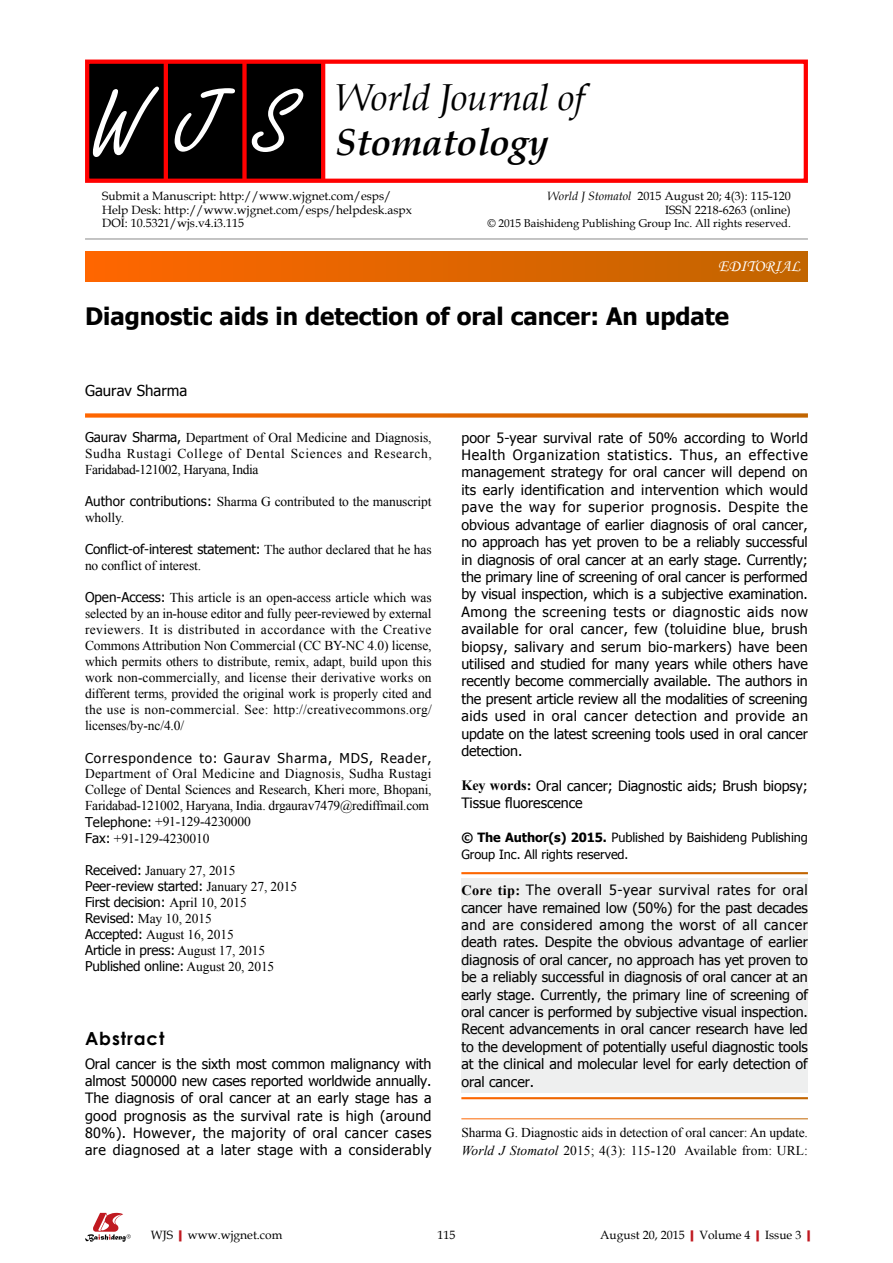
<style>
.page{position:relative;width:893px;height:1263px;background:#fff}
.page>*{position:absolute;margin:0;border:0;box-sizing:border-box;transform-origin:0 0}
.t1{font:97.5px "Freestyle Script";color:#fff}
.t2{font:italic 37.5px "Book Antiqua";letter-spacing:-.01em;color:#000}
.t3{font:italic 700 37.5px "Book Antiqua";letter-spacing:-.01em;color:#000}
.t4{font:700 24px "Tahoma";color:#000}
.t5{font:700 18px "Century Gothic";letter-spacing:.05em;color:#000}
.t6{font:16.5px "Monotype Corsiva";color:#fff}
.t7{font:15px "Tahoma";color:#000}
.t8{font:14.25px/17.4px "Tahoma";letter-spacing:-.005em;color:#000;text-align:justify}
.t9{font:13.5px/16px "Times New Roman";letter-spacing:-.01em;color:#000}
.t10{font:13.5px/16px "Tahoma";letter-spacing:-.01em;color:#000}
.t11{font:12.75px/17.4px "Tahoma";letter-spacing:-.005em;color:#000}
.t12{font:12px/13.5px "Book Antiqua";color:#000}
.t13{font:11.25px "Book Antiqua";color:#000}
.s1{font-style:italic}
.s2{font-family:"Tahoma"}
.s3{font-family:"Times New Roman"}
.s4{font-family:"Times New Roman";font-weight:700}
.s5{font-weight:700}
.s6{font-weight:700;color:#c01920}
</style>
<div class="page">
<div style="left:461px;top:878px;width:347px;height:215px;background:#eeefef"></div>
<div style="left:85px;top:252px;width:723px;height:29px;background:linear-gradient(to right,#f60,#c16500)"></div>
<hr style="left:85px;top:239px;width:723px;height:1px;background:#898989">
<svg style="left:85px;top:413px;width:723px;height:5px;background:#e47c26"></svg>
<svg style="left:85px;top:1213px;width:46px;height:29px"></svg>
<div style="left:87px;top:61px;width:236px;height:121px;background:#000"></div>
<hr style="left:164px;top:61px;width:4px;height:121px;background:#f00">
<div style="left:242px;top:61px;width:5px;height:121px;background:#f00"></div>
<hr style="left:321px;top:61px;width:4px;height:121px;background:#f00">
<div style="left:85px;top:60px;width:723px;height:123px;border:4px solid #f00"></div>
<p class="t1" style="left:91px;top:71px;width:203px">WJS</p>
<p class="t2" style="left:336px;top:71px;width:250px">World Journal of</p>
<p class="t3" style="left:336px;top:116px;width:215px">Stomatology</p>
<p class="t12" style="left:102px;top:189px;width:311px">Submit a Manuscript: http://www.wjgnet.com/esps/<br>Help Desk: http://www.wjgnet.com/esps/helpdesk.aspx<br>DOI: 10.5321/wjs.v4.i3.115</p>
<p class="t12" style="left:547px;top:189px;width:245px;text-align:right"><span class="s1">World J Stomatol</span> 2015 August 20; 4(3): 115-120<br>ISSN 2218-6263 (online)</p>
<p class="t13" style="left:487px;top:215px;width:305px">© 2015 Baishideng Publishing Group Inc. All rights reserved.</p>
<p class="t6" style="left:718px;top:256px;width:84px">EDITORIAL</p>
<p class="t4" style="left:85px;top:299px;width:646px">Diagnostic aids in detection of oral cancer: An update</p>
<p class="t7" style="left:85px;top:381px;width:104px">Gaurav Sharma</p>
<p class="t9" style="left:85px;top:429px;width:348px;text-align:justify"><span class="s2">Gaurav Sharma,</span> Department of Oral Medicine and Diagnosis, Sudha Rustagi College of Dental Sciences and Research, Faridabad-121002, Haryana, India</p>
<p class="t9" style="left:85px;top:493px;width:348px"><span class="s2">Author contributions:</span> Sharma G contributed to the manuscript wholly.</p>
<p class="t9" style="left:85px;top:542px;width:348px;line-height:15.6px"><span class="s2">Conflict-of-interest statement:</span> The author declared that he has no conflict of interest.</p>
<p class="t9" style="left:85px;top:589px;width:348px;text-align:justify"><span class="s2">Open-Access:</span> This article is an open-access article which was selected by an in-house editor and fully peer-reviewed by external reviewers. It is distributed in accordance with the Creative Commons Attribution Non Commercial (CC BY-NC 4.0) license, which permits others to distribute, remix, adapt, build upon this work non-commercially, and license their derivative works on different terms, provided the original work is properly cited and the use is non-commercial. See: http://creativecommons.org/ licenses/by-nc/4.0/</p>
<p class="t9" style="left:85px;top:750px;width:348px"><span class="s2">Correspondence to: Gaurav Sharma, MDS, Reader, </span>Department of Oral Medicine and Diagnosis, Sudha Rustagi College of Dental Sciences and Research, Kheri more, Bhopani, Faridabad-121002, Haryana, India. drgaurav7479@rediffmail.com <span class="s2">Telephone:</span> +91-129-4230000<br><span class="s2">Fax:</span> +91-129-4230010</p>
<p class="t10" style="left:85px;top:861px;width:214px">Received: <span class="s3">January 27, 2015<br></span>Peer-review started: <span class="s3">January 27, 2015<br></span>First decision: <span class="s3">April 10, 2015<br></span>Revised: <span class="s3">May 10, 2015<br></span>Accepted: <span class="s3">August 16, 2015<br></span>Article in press: <span class="s3">August 17, 2015<br></span>Published online: <span class="s3">August 20, 2015</span></p>
<p class="t5" style="left:85px;top:1025px;width:81px">Abstract</p>
<p class="t8" style="left:85px;top:1054px;width:348px">Oral cancer is the sixth most common malignancy with almost 500000 new cases reported worldwide annually.<br>The diagnosis of oral cancer at an early stage has a good prognosis as the survival rate is high (around 80%). However, the majority of oral cancer cases are diagnosed at a later stage with a considerably</p>
<p class="t8" style="left:461px;top:428px;width:348px">poor 5-year survival rate of 50% according to World Health Organization statistics. Thus, an effective management strategy for oral cancer will depend on its early identification and intervention which would pave the way for superior prognosis. Despite the obvious advantage of earlier diagnosis of oral cancer, no approach has yet proven to be a reliably successful in diagnosis of oral cancer at an early stage. Currently; the primary line of screening of oral cancer is performed by visual inspection, which is a subjective examination.<br>Among the screening tests or diagnostic aids now available for oral cancer, few (toluidine blue, brush biopsy, salivary and serum bio-markers) have been utilised and studied for many years while others have recently become commercially available. The authors in the present article review all the modalities of screening aids used in oral cancer detection and provide an update on the latest screening tools used in oral cancer detection.</p>
<p class="t8" style="left:461px;top:776px;width:348px"><span class="s4">Key words:</span> Oral cancer; Diagnostic aids; Brush biopsy;<br>Tissue fluorescence</p>
<p class="t11" style="left:461px;top:828px;width:348px"><span class="s5">© The Author(s) 2015.</span> Published by Baishideng Publishing<br>Group Inc. All rights reserved.</p>
<p class="t8" style="left:461px;top:881px;width:348px"><span class="s4">Core tip:</span> The overall 5-year survival rates for oral cancer have remained low (50%) for the past decades and are considered among the worst of all cancer death rates. Despite the obvious advantage of earlier diagnosis of oral cancer, no approach has yet proven to be a reliably successful in diagnosis of oral cancer at an early stage. Currently, the primary line of screening of oral cancer is performed by subjective visual inspection.<br>Recent advancements in oral cancer research have led to the development of potentially useful diagnostic tools at the clinical and molecular level for early detection of oral cancer.</p>
<p class="t9" style="left:461px;top:1124px;width:348px;line-height:17.2px">Sharma G. Diagnostic aids in detection of oral cancer: An update.<br><span class="s1">World J Stomatol</span> 2015; 4(3): 115-120 Available from: URL:</p>
<p class="t12" style="left:151px;top:1227px;width:133px">WJS<span class="s6">|</span>www.wjgnet.com</p>
<p class="t12" style="left:437px;top:1227px;width:19px">115</p>
<p class="t12" style="left:600px;top:1227px;width:217px">August 20, 2015<span class="s6">|</span>Volume 4<span class="s6">|</span>Issue 3<span class="s6">|</span></p>
</div>
